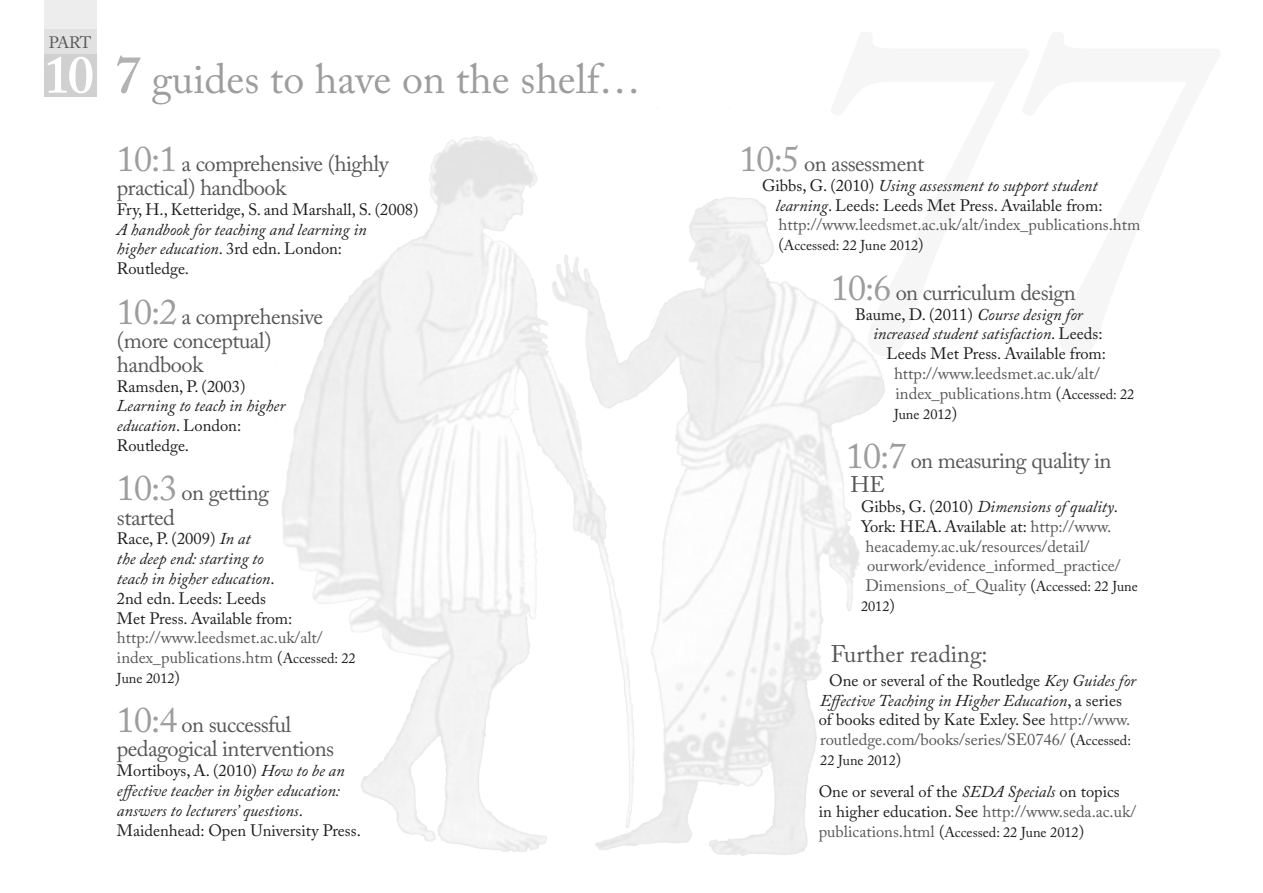
<style>
.page{position:relative;width:1263px;height:893px;background:#fff}
.page>*{position:absolute;margin:0;border:0;box-sizing:border-box;transform-origin:0 0}
.t1{font:600 52.5px "Adobe Caslon Pro";color:#fff}
.t2{font:42px "Adobe Caslon Pro";color:#9d9d9c}
.t3{font:24px "Adobe Caslon Pro";color:#575756}
.t4{font:22.5px/24px "Adobe Caslon Pro";letter-spacing:-.025em;color:#575756}
.t5{font:16.5px/19.8px "Adobe Caslon Pro";color:#1d1d1b}
.t6{font:16.5px/19.8px "Adobe Caslon Pro";color:#575756}
.t7{font:italic 16.5px/19.8px "Adobe Caslon Pro";color:#1d1d1b}
.t8{font:14.25px "Adobe Caslon Pro";color:#1d1d1b}
.s1{font-weight:600;font-size:52.5px;color:#b3b2b2}
.s2{font-size:36px;color:#9d9d9c}
.s3{font-style:normal}
.s4{font-style:italic}
.s5{color:#1d1d1b}
.s6{font-size:14.25px;color:#1d1d1b}
.s7{font-size:16.5px}
.s8{font-style:italic;color:#1d1d1b}
.s9{color:#575756}
.s10{font-size:14.25px}
.s11{font-size:16.5px;color:#575756}
</style>
<div class="page">
<svg style="left:830px;top:109px;width:74px;height:247px"></svg>
<div style="left:44px;top:0;width:53px;height:89px;background:#ededed"></div>
<div style="left:44px;top:54px;width:53px;height:42px;background:#d0d0d0"></div>
<div style="left:44px;top:29px;width:53px;height:25px;background:#e1e1e1"></div>
<p class="t6" style="left:49px;top:32px;width:44px">PART</p>
<h1 class="t1" style="left:44px;top:44px;width:51px">10</h1>
<h2 class="t2" style="left:115px;top:54px;width:528px"><span class="s1">7</span> guides to have on the shelf…</h2>
<h3 class="t4" style="left:117px;top:151px;width:273px"><span class="s2">10:1</span> a comprehensive (highly practical) handbook</h3>
<p class="t5" style="left:117px;top:199px;width:303px">Fry, H., Ketteridge, S. and Marshall, S. (2008)</p>
<p class="t7" style="left:117px;top:219px;width:251px">A handbook for teaching and learning in higher education<span class="s3">. 3rd edn. London:<br>Routledge.</span></p>
<h3 class="t4" style="left:117px;top:304px;width:208px"><span class="s2">10:2</span> a comprehensive (more conceptual) handbook</h3>
<p class="t5" style="left:117px;top:376px;width:130px">Ramsden, P. (2003)</p>
<p class="t7" style="left:117px;top:396px;width:170px">Learning to teach in higher education<span class="s3">. London:<br>Routledge.</span></p>
<h3 class="t4" style="left:117px;top:481px;width:154px"><span class="s2">10:3</span> on getting started</h3>
<p class="t5" style="left:117px;top:529px;width:177px">Race, P. (2009) <span class="s4">In at<br>the deep end: starting to teach in higher education</span>.<br>2nd edn. Leeds: Leeds<br>Met Press. Available from:</p>
<p class="t6" style="left:117px;top:628px;width:240px">http://www.leedsmet.ac.uk/alt/ index_publications.htm <span class="s5">(</span><span class="s6">Accessed: 22</span></p>
<p class="t8" style="left:117px;top:670px;width:65px">June 2012<span class="s7">)</span></p>
<h3 class="t4" style="left:117px;top:713px;width:219px"><span class="s2">10:4</span> on successful pedagogical interventions</h3>
<p class="t7" style="left:117px;top:761px;width:245px"><span class="s3">Mortiboys, A. (2010)</span> How to be an effective teacher in higher education: answers to lecturers’ questions<span class="s3">.<br>Maidenhead: Open University Press.</span></p>
<h3 class="t4" style="left:739px;top:151px;width:186px"><span class="s2">10:5</span> on assessment</h3>
<p class="t6" style="left:775px;top:175px;width:366px;text-indent:-13px"><span class="s5">Gibbs, G. (2010)</span> <span class="s8">Using assessment to support student learning</span><span class="s5">. Leeds: Leeds Met Press. Available from: </span>http://www.leedsmet.ac.uk/alt/index_publications.htm</p>
<p class="t8" style="left:778px;top:237px;width:147px"><span class="s7">(</span>Accessed: 22 June 2012<span class="s7">)</span></p>
<h3 class="t4" style="left:831px;top:280px;width:246px"><span class="s2">10:6</span> on curriculum design</h3>
<p class="t7" style="left:855px;top:304px;width:229px"><span class="s3">Baume, D. (2011)</span> Course design for</p>
<p class="t7" style="left:873px;top:324px;width:231px">increased student satisfaction<span class="s3">. Leeds:</span></p>
<p class="t5" style="left:886px;top:344px;width:221px">Leeds Met Press. Available from:</p>
<p class="t6" style="left:894px;top:363px;width:242px">http://www.leedsmet.ac.uk/alt/ index_publications.htm <span class="s5">(</span><span class="s6">Accessed: 22</span></p>
<p class="t8" style="left:894px;top:405px;width:65px">June 2012<span class="s7">)</span></p>
<h3 class="t4" style="left:846px;top:448px;width:267px"><span class="s2">10:7</span> on measuring quality in<br>HE</h3>
<p class="t7" style="left:861px;top:496px;width:259px"><span class="s3">Gibbs, G. (2010)</span> Dimensions of quality<span class="s3">.</span></p>
<p class="t5" style="left:861px;top:516px;width:252px">York: HEA. Available at: <span class="s9">http://www.</span></p>
<p class="t6" style="left:865px;top:536px;width:226px">heacademy.ac.uk/resources/detail/</p>
<p class="t6" style="left:867px;top:556px;width:255px">ourwork/evidence_informed_practice/</p>
<p class="t6" style="left:865px;top:575px;width:274px">Dimensions_of_Quality <span class="s5">(</span><span class="s6">Accessed: 22 June</span></p>
<p class="t8" style="left:861px;top:598px;width:35px">2012<span class="s7">)</span></p>
<h3 class="t3" style="left:831px;top:639px;width:158px">Further reading:</h3>
<p class="t5" style="left:819px;top:670px;width:319px;text-indent:10px">One or several of the Routledge <span class="s4">Key Guides for Effective Teaching in Higher Education</span>, a series of books edited by Kate Exley. See <span class="s9">http://www. routledge.com/books/series/SE0746/</span> (<span class="s10">Accessed:</span></p>
<p class="t8" style="left:820px;top:752px;width:83px">22 June 2012<span class="s7">)</span></p>
<p class="t5" style="left:819px;top:782px;width:319px">One or several of the <span class="s4">SEDA Specials</span> on topics in higher education. See <span class="s9">http://www.seda.ac.uk/</span></p>
<p class="t8" style="left:819px;top:824px;width:267px"><span class="s11">publications.html</span> <span class="s7">(</span>Accessed: 22 June 2012<span class="s7">)</span></p>
</div>
